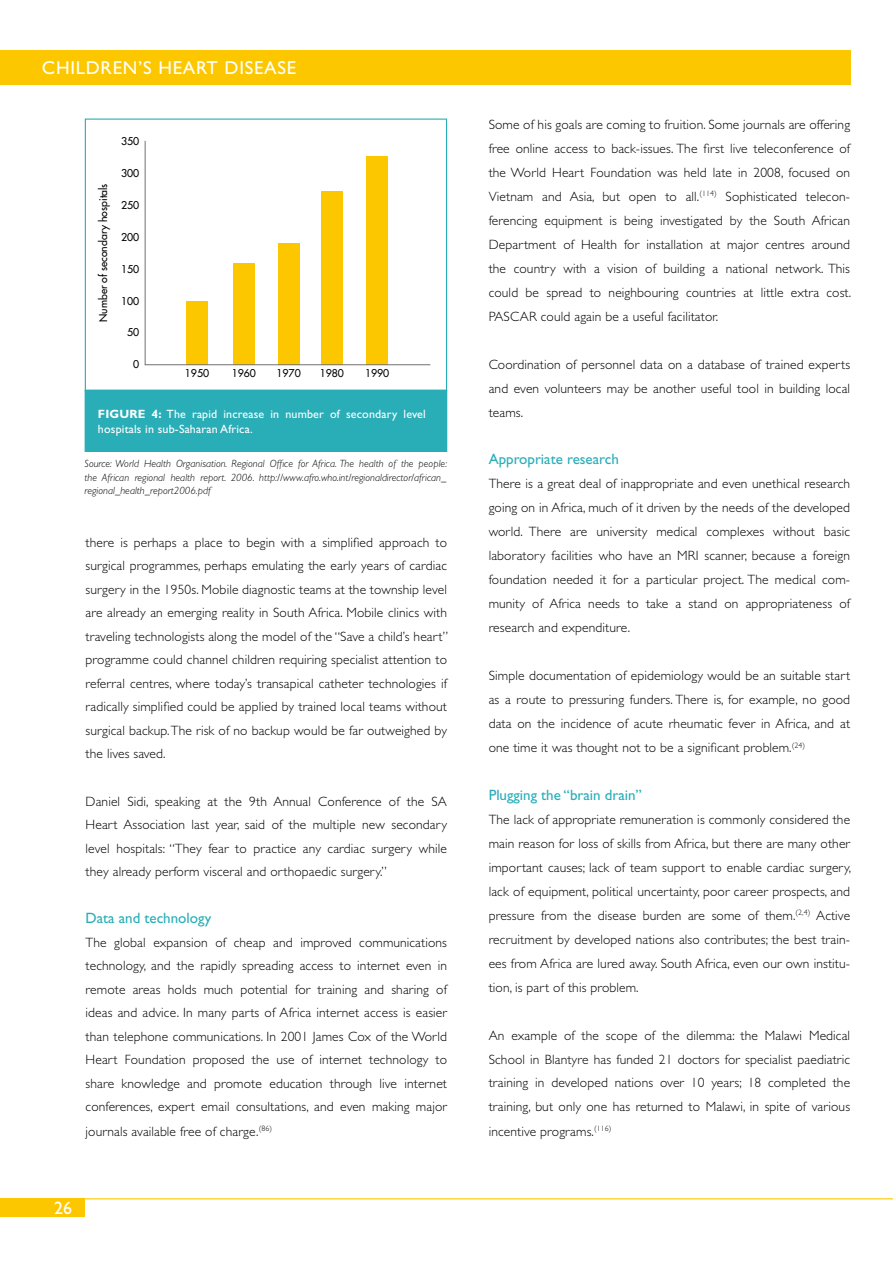
<style>
.page{position:relative;width:893px;height:1263px;background:#fff}
.page>*{position:absolute;margin:0;border:0;box-sizing:border-box;transform-origin:0 0}
.t1{font:18.75px "Gill Sans Std";letter-spacing:.04em;color:#fff}
.t2{font:18px "Gill Sans Std";color:#fff}
.t3{font:15px "Gill Sans Std";color:#29aeb8}
.t4{font:300 13.5px/24px "Gill Sans Std";letter-spacing:.01em;color:#000;text-align:justify}
.t5{font:12px/15px "Gill Sans Std";letter-spacing:.015em;color:#fff}
.t6{font:italic 300 10.5px/13.5px "Gill Sans Std";letter-spacing:.005em;color:#000;text-align:justify}
.t7{font:500 10.5px "Futura Std";color:#000}
.s1{font-weight:700}
</style>
<div class="page">
<hr style="left:85px;top:1198px;width:808px;height:1px;background:#fdc700">
<div style="left:0;top:1198px;width:85px;height:18px;background:#fdc700"></div>
<div style="left:0;top:50px;width:851px;height:34px;background:#fdc700"></div>
<div style="left:85px;top:119px;width:362px;height:272px;border:1px solid #29aeb8"></div>
<div style="left:85px;top:390px;width:362px;height:61px;background:#29aeb8"></div>
<div style="left:85px;top:390px;width:362px;height:62px;border:1px solid #29aeb8"></div>
<svg style="left:144px;top:140px;width:287px;height:225px"></svg>
<h1 class="t1" style="left:42px;top:56px;width:130px">Children’s Hea</h1>
<h1 class="t1" style="left:196px;top:56px;width:60px">rt Disease</h1>
<p class="t7" style="left:121px;top:135px;width:20px">350</p>
<p class="t7" style="left:121px;top:167px;width:20px">300</p>
<p class="t7" style="left:121px;top:199px;width:20px">250</p>
<p class="t7" style="left:121px;top:230px;width:20px">200</p>
<p class="t7" style="left:121px;top:262px;width:20px">150</p>
<p class="t7" style="left:121px;top:294px;width:20px">100</p>
<p class="t7" style="left:127px;top:326px;width:14px">50</p>
<p class="t7" style="left:133px;top:358px;width:8px">0</p>
<p class="t7" style="left:97px;top:322px;width:140px;rotate:-90deg">Number of secondary hospitals</p>
<p class="t7" style="left:185px;top:366px;width:26px">1950</p>
<p class="t5" style="left:98px;top:406px;width:329px"><span class="s1">FIGURE 4:</span> The rapid increase in number of secondary level hospitals in sub-Saharan Africa.</p>
<p class="t6" style="left:85px;top:457px;width:364px">Source: World Health Organisation. Regional Office for Africa. The health of the people: the African regional health report. 2006. http://www.afro.who.int/regionaldirector/african_ regional_health_report2006.pdf</p>
<p class="t7" style="left:232px;top:366px;width:26px">1960</p>
<p class="t7" style="left:276px;top:366px;width:26px">1970</p>
<p class="t7" style="left:320px;top:366px;width:26px">1980</p>
<p class="t7" style="left:365px;top:366px;width:26px">1990</p>
<p class="t4" style="left:86px;top:530px;width:364px;line-height:23.5px">there is perhaps a place to begin with a simplified approach to surgical programmes, perhaps emulating the early years of cardiac surgery in the 1950s. Mobile diagnostic teams at the township level are already an emerging reality in South Africa. Mobile clinics with traveling technologists along the model of the “Save a child’s heart” programme could channel children requiring specialist attention to referral centres, where today’s transapical catheter technologies if radically simplified could be applied by trained local teams without surgical backup. The risk of no backup would be far outweighed by the lives saved.</p>
<p class="t4" style="left:86px;top:789px;width:363px;line-height:23.5px">Daniel Sidi, speaking at the 9th Annual Conference of the SA Heart Association last year, said of the multiple new secondary level hospitals: “They fear to practice any cardiac surgery while they already perform visceral and orthopaedic surgery.”</p>
<p class="t3" style="left:86px;top:909px;width:127px">Data and technology</p>
<p class="t4" style="left:86px;top:930px;width:363px;line-height:23.5px">The global expansion of cheap and improved communications technology, and the rapidly spreading access to internet even in remote areas holds much potential for training and sharing of ideas and advice. In many parts of Africa internet access is easier than telephone communications. In 2001 James Cox of the World Heart Foundation proposed the use of internet technology to share knowledge and promote education through live internet conferences, expert email consultations, and even making major journals available free of charge.<sup>(86)</sup></p>
<h2 class="t2" style="left:54px;top:1197px;width:19px">26</h2>
<p class="t4" style="left:489px;top:113px;width:364px">Some of his goals are coming to fruition. Some journals are offering free online access to back-issues. The first live teleconference of the World Heart Foundation was held late in 2008, focused on Vietnam and Asia, but open to all.<sup>(114)</sup> Sophisticated telecon&shy;ferencing equipment is being investigated by the South African Department of Health for installation at major centres around the country with a vision of building a national network. This could be spread to neighbouring countries at little extra cost.<br>PASCAR could again be a useful facilitator.</p>
<p class="t4" style="left:489px;top:352px;width:363px">Coordination of personnel data on a database of trained experts and even volunteers may be another useful tool in building local teams.</p>
<p class="t3" style="left:489px;top:451px;width:132px">Appropriate research</p>
<p class="t4" style="left:489px;top:472px;width:363px">There is a great deal of inappropriate and even unethical research going on in Africa, much of it driven by the needs of the developed world. There are university medical complexes without basic laboratory facilities who have an MRI scanner, because a foreign foundation needed it for a particular project. The medical com&shy;munity of Africa needs to take a stand on appropriateness of research and expenditure.</p>
<p class="t4" style="left:489px;top:664px;width:363px">Simple documentation of epidemiology would be an suitable start as a route to pressuring funders. There is, for example, no good data on the incidence of acute rheumatic fever in Africa, and at one time it was thought not to be a significant problem.<sup>(24)</sup></p>
<p class="t3" style="left:489px;top:786px;width:155px">Plugging the “brain drain”</p>
<p class="t4" style="left:489px;top:807px;width:364px">The lack of appropriate remuneration is commonly considered the main reason for loss of skills from Africa, but there are many other important causes; lack of team support to enable cardiac surgery, lack of equipment, political uncertainty, poor career prospects, and pressure from the disease burden are some of them.<sup>(2,4)</sup> Active recruitment by developed nations also contributes; the best train&shy;ees from Africa are lured away. South Africa, even our own institu&shy;tion, is part of this problem.</p>
<p class="t4" style="left:489px;top:1023px;width:363px">An example of the scope of the dilemma: the Malawi Medical School in Blantyre has funded 21 doctors for specialist paediatric training in developed nations over 10 years; 18 completed the training, but only one has returned to Malawi, in spite of various incentive programs.<sup>(116)</sup></p>
</div>
